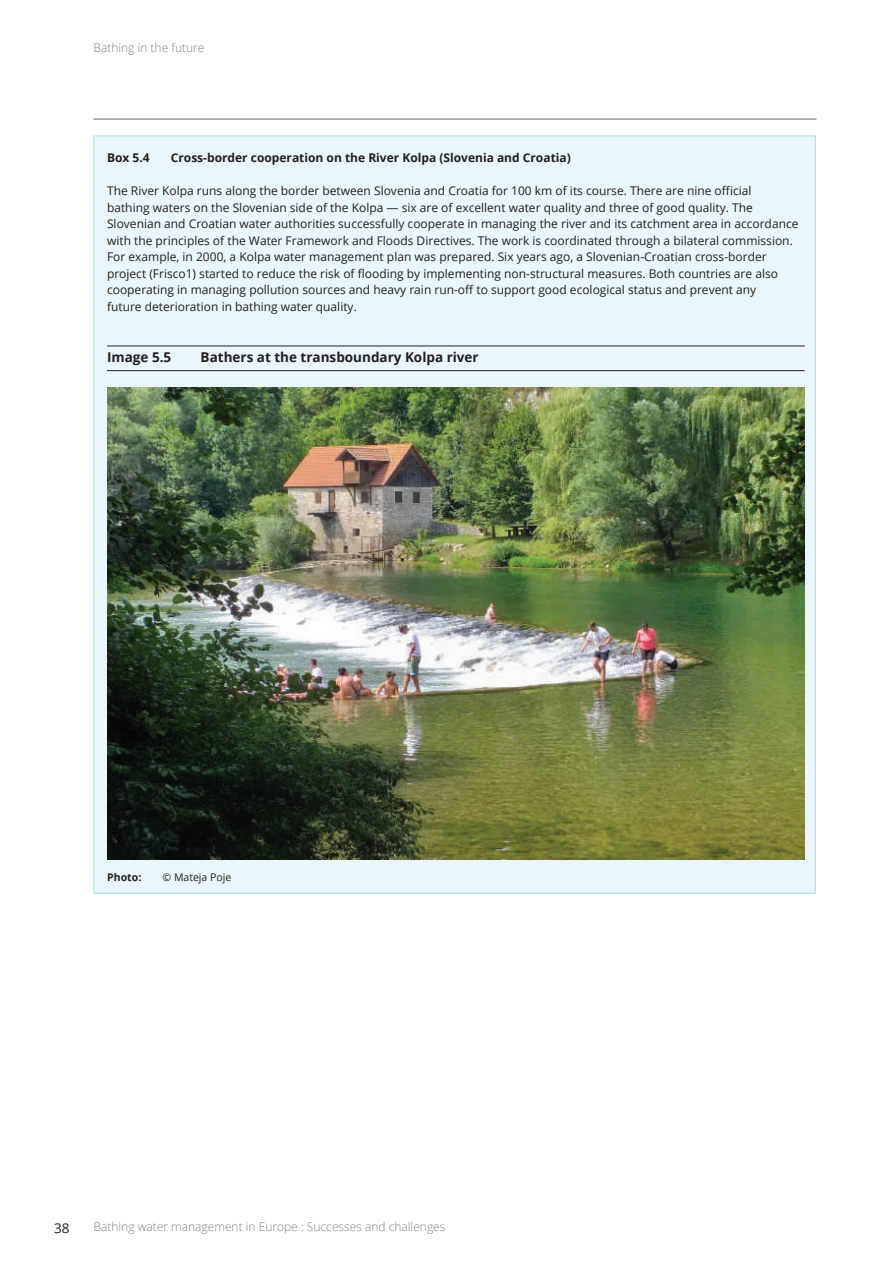
<style>
.page{position:relative;width:893px;height:1263px;background:#fff}
.page>*{position:absolute;margin:0;border:0;box-sizing:border-box;transform-origin:0 0}
.t1{font:700 13.5px "Open Sans";color:#231f20}
.t2{font:13.5px "Open Sans";color:#231f20}
.t3{font:12px/16.5px "Open Sans";color:#231f20}
.t4{font:300 12px "Open Sans";color:#808285}
.t5{font:700 12px "Open Sans";color:#231f20}
.t6{font:10.5px "Open Sans";color:#231f20}
.t7{font:700 10.5px "Open Sans";color:#231f20}
</style>
<div class="page">
<hr style="left:94px;top:119px;width:722px;height:1px;background:#6c6d70">
<div style="left:94px;top:136px;width:721px;height:757px;background:#eaf6f9"></div>
<hr style="left:94px;top:136px;width:722px;height:1px;background:#addfe8">
<hr style="left:94px;top:136px;width:1px;height:757px;background:#addfe8">
<hr style="left:815px;top:136px;width:1px;height:757px;background:#addfe8">
<hr style="left:94px;top:893px;width:722px;height:1px;background:#addfe8">
<hr style="left:107px;top:346px;width:698px;height:1px;background:#231f20">
<hr style="left:107px;top:370px;width:698px;height:1px;background:#231f20">
<img style="left:107px;top:388px;width:698px;height:471px">
<p class="t4" style="left:94px;top:40px;width:112px">Bathing in the future</p>
<p class="t5" style="left:107px;top:149px;width:44px">Box 5.4</p>
<p class="t5" style="left:171px;top:149px;width:401px">Cross-border cooperation on the River Kolpa (Slovenia and Croatia)</p>
<p class="t3" style="left:107px;top:182px;width:693px">The River Kolpa runs along the border between Slovenia and Croatia for 100 km of its course. There are nine official<br>bathing waters on the Slovenian side of the Kolpa — six are of excellent water quality and three of good quality. The Slovenian and Croatian water authorities successfully cooperate in managing the river and its catchment area in accordance with the principles of the Water Framework and Floods Directives. The work is coordinated through a bilateral commission.<br>For example, in 2000, a Kolpa water management plan was prepared. Six years ago, a Slovenian-Croatian cross-border project (Frisco1) started to reduce the risk of flooding by implementing non-structural measures. Both countries are also cooperating in managing pollution sources and heavy rain run-off to support good ecological status and prevent any<br>future deterioration in bathing water quality.</p>
<p class="t1" style="left:107px;top:348px;width:66px">Image 5.5</p>
<p class="t1" style="left:201px;top:348px;width:280px">Bathers at the transboundary Kolpa river</p>
<p class="t7" style="left:107px;top:869px;width:36px">Photo:</p>
<p class="t6" style="left:163px;top:870px;width:70px">© Mateja Poje</p>
<p class="t2" style="left:54px;top:1219px;width:17px">38</p>
<p class="t4" style="left:94px;top:1218px;width:353px">Bathing water management in Europe : Successes and challenges</p>
</div>
